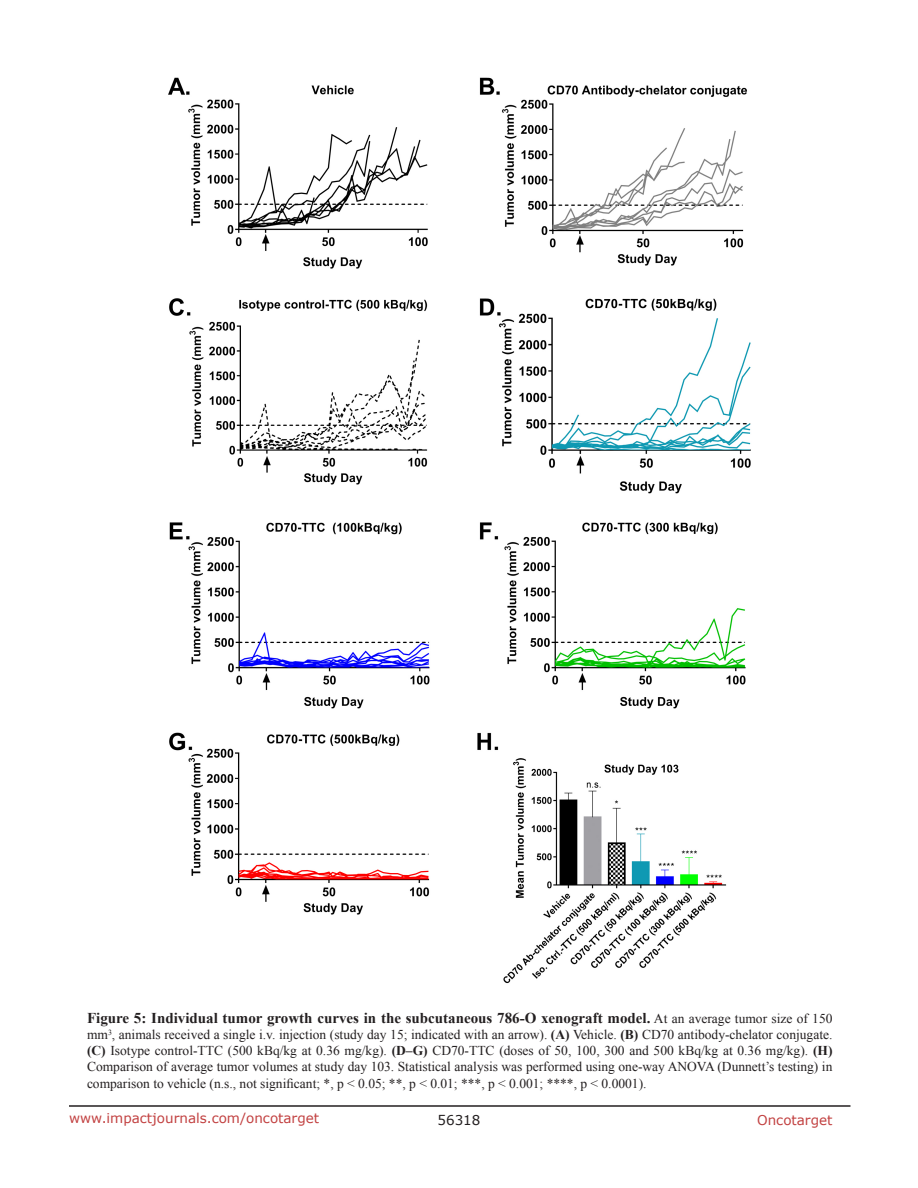
<style>
.page{position:relative;width:918px;height:1188px;background:#fff}
.page>*{position:absolute;margin:0;border:0;box-sizing:border-box;transform-origin:0 0}
.figuretext{font:700 15px "Times New Roman";color:#231f20}
.figuretext-2{font:13.5px/16.2px "Times New Roman";color:#231f20;text-align:justify}
.t1{font:13.5px "Verdana";color:#c24141}
.t2{font:13.5px "Verdana";color:#231f20}
.s1{font-weight:400;font-size:13.5px}
.s2{font-weight:700}
</style>
<div class="page">
<hr style="left:69px;top:1105px;width:781px;height:2px;background:#231f20">
<img style="left:168px;top:77px;width:583px;height:907px">
<p class="figuretext" style="left:87px;top:1007px;width:747px">Figure 5: Individual tumor growth curves in the subcutaneous 786-O xenograft model. <span class="s1">At an average tumor size of 150</span></p>
<p class="figuretext-2" style="left:87px;top:1026px;width:747px">mm<sup>3</sup>, animals received a single i.v. injection (study day 15; indicated with an arrow). <span class="s2">(A)</span> Vehicle. <span class="s2">(B)</span> CD70 antibody-chelator conjugate. <span class="s2">(C)</span> Isotype control-TTC (500 kBq/kg at 0.36 mg/kg). <span class="s2">(D–G)</span> CD70-TTC (doses of 50, 100, 300 and 500 kBq/kg at 0.36 mg/kg). <span class="s2">(H)<br></span>Comparison of average tumor volumes at study day 103. Statistical analysis was performed using one-way ANOVA (Dunnett’s testing) in comparison to vehicle (n.s., not significant; *, p &lt; 0.05; **, p &lt; 0.01; ***, p &lt; 0.001; ****, p &lt; 0.0001).</p>
<p class="t1" style="left:69px;top:1109px;width:252px">www.impactjournals.com/oncotarget</p>
<p class="t2" style="left:438px;top:1111px;width:44px">56318</p>
<p class="t1" style="left:757px;top:1111px;width:77px">Oncotarget</p>
</div>
